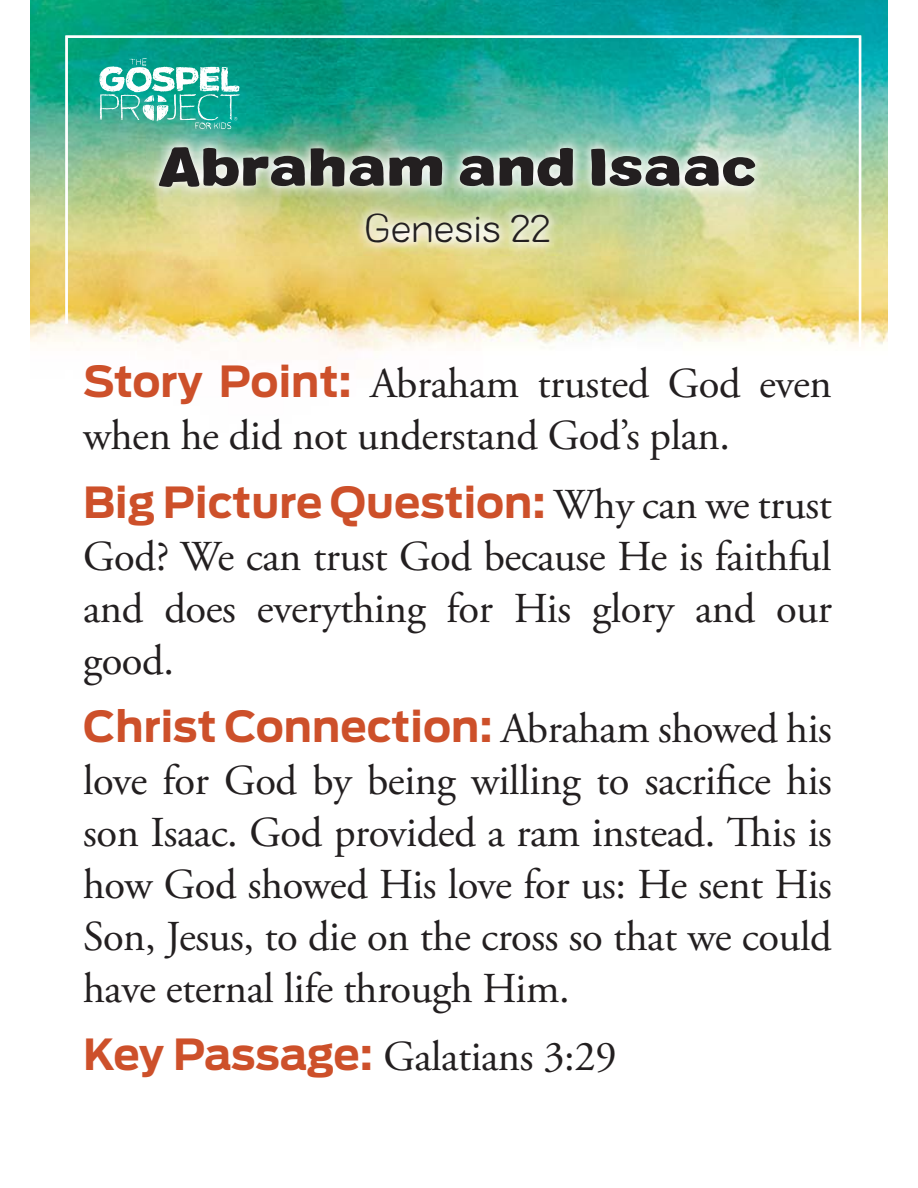
<style>
.page{position:relative;width:918px;height:1188px;background:#fff}
.page>*{position:absolute;margin:0;border:0;box-sizing:border-box;transform-origin:0 0}
.t1{font:900 expanded 52.05px "Colby";letter-spacing:-.01em;color:#231f20}
.t2{font:42.6px/52.1px "Adobe Garamond Pro";letter-spacing:-.01em;color:#231f20;text-align:justify}
.t3{font:700 42.6px "Antenna";color:#cd502a}
.t4{font:300 expanded 37.8px "Colby";letter-spacing:-.01em;color:#231f20}
.s1{font-family:"Antenna";font-weight:700;color:#cd502a}
.s2{font-family:"Adobe Garamond Pro";font-weight:400;color:#231f20}
</style>
<div class="page">
<img style="left:30px;top:0;width:858px;height:352px">
<img style="left:65px;top:36px;width:796px;height:311px">
<img style="left:147px;top:134px;width:621px;height:122px">
<svg style="left:99px;top:58px;width:143px;height:72px"></svg>
<p class="t1" style="left:158px;top:137px;width:601px">Abraham and Isaac</p>
<p class="t4" style="left:364px;top:207px;width:188px">Genesis 22</p>
<p class="t2" style="left:83px;top:361px;width:750px"><span class="s1">Story Point:</span> Abraham trusted God even when he did not understand God’s plan.</p>
<p class="t3" style="left:83px;top:478px;width:750px">Big Picture Question: <span class="s2">Why can we trust</span></p>
<p class="t2" style="left:83px;top:533px;width:750px">God? We can trust God because He is faithful and does everything for His glory and our good.</p>
<p class="t3" style="left:83px;top:702px;width:750px">Christ Connection: <span class="s2">Abraham showed his</span></p>
<p class="t2" style="left:83px;top:758px;width:750px">love for God by being willing to sacrifice his son Isaac. God provided a ram instead. This is how God showed His love for us: He sent His Son, Jesus, to die on the cross so that we could have eternal life through Him.</p>
<p class="t2" style="left:83px;top:1034px;width:535px"><span class="s1">Key Passage:</span> Galatians 3:29</p>
</div>
